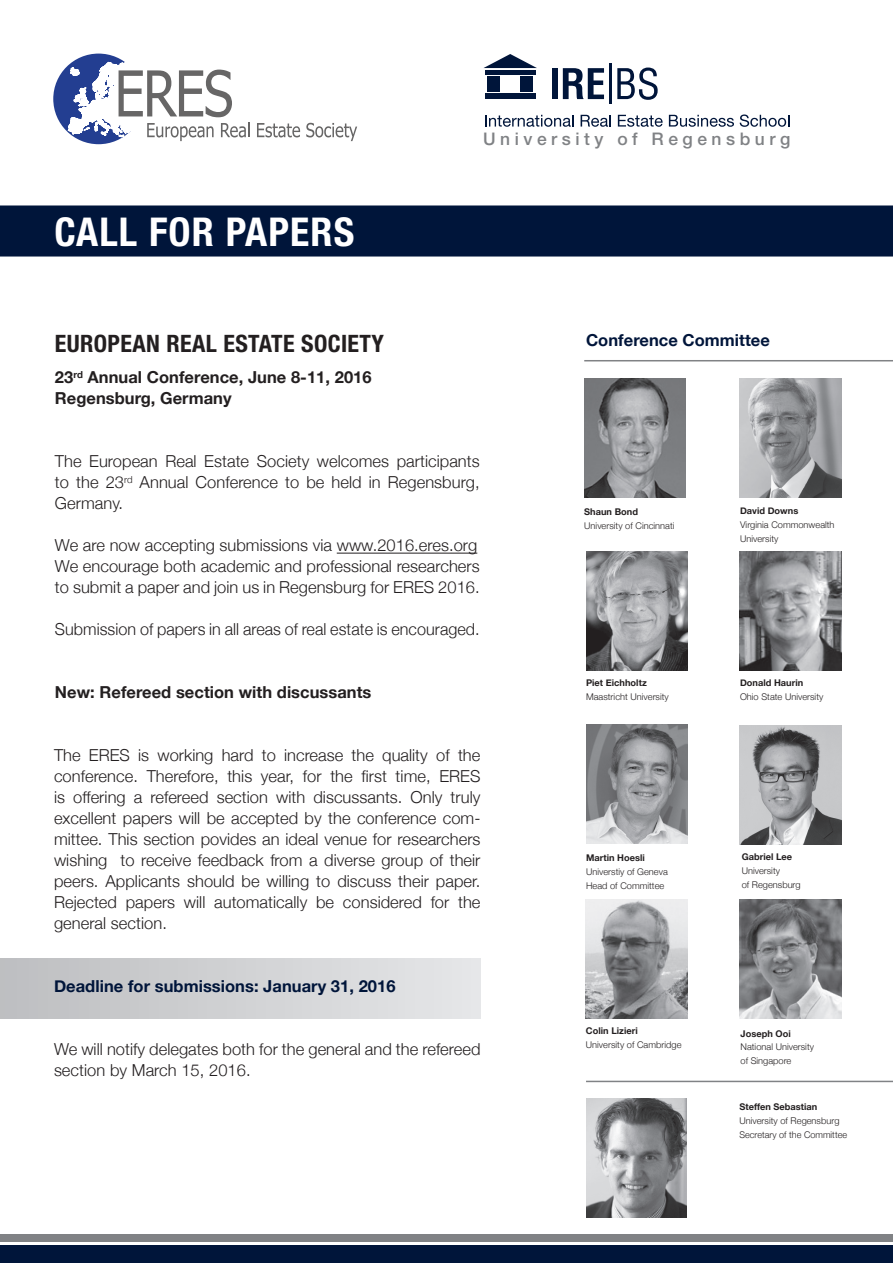
<style>
.page{position:relative;width:893px;height:1263px;background:#fff}
.page>*{position:absolute;margin:0;border:0;box-sizing:border-box;transform-origin:0 0}
.t1{font:700 condensed 39.75px "Helvetica Neue";letter-spacing:.03em;color:#fff}
.t2{font:700 condensed 24px "Helvetica Neue";letter-spacing:.015em;color:#231f20}
.t3{font:500 17.4px "Helvetica Neue";letter-spacing:.26em;color:#808285}
.t4{font:300 16.5px/21px "Helvetica Neue";letter-spacing:.005em;color:#231f20;text-align:justify}
.t5{font:700 16.5px/21px "Helvetica Neue";letter-spacing:.005em;color:#231f20}
.t6{font:700 16.5px "Helvetica Neue";letter-spacing:.005em;color:#00153a}
.t7{font:300 9.3px/13.8px "Helvetica Neue";letter-spacing:.005em;color:#231f20}
.t8{font:700 9.3px "Helvetica Neue";letter-spacing:.005em;color:#231f20}
</style>
<div class="page">
<div style="left:53px;top:54px;width:91px;height:90px;background:#233e91;border-radius:50%"></div>
<svg style="left:68px;top:58px;width:181px;height:83px"></svg>
<svg style="left:257px;top:123px;width:43px;height:14px"></svg>
<svg style="left:306px;top:123px;width:51px;height:18px"></svg>
<div style="left:0;top:959px;width:480px;height:59px;background:linear-gradient(to right,#bdbec0,#e5e6e8)"></div>
<div style="left:0;top:205px;width:893px;height:51px;background:#00153a"></div>
<div style="left:0;top:1234px;width:893px;height:8px;background:#808285"></div>
<div style="left:0;top:1246px;width:893px;height:17px;background:#00153a"></div>
<hr style="left:337px;top:553px;width:140px;height:1px;background:#231f20">
<hr style="left:610px;top:63px;width:2px;height:41px;background:#00153a">
<div style="left:552px;top:68px;width:5px;height:31px;background:#00153a"></div>
<svg style="left:563px;top:68px;width:41px;height:31px"></svg>
<svg style="left:617px;top:68px;width:41px;height:32px"></svg>
<svg style="left:485px;top:115px;width:89px;height:12px"></svg>
<svg style="left:581px;top:115px;width:30px;height:12px"></svg>
<svg style="left:618px;top:115px;width:45px;height:12px"></svg>
<svg style="left:669px;top:115px;width:65px;height:12px"></svg>
<svg style="left:740px;top:114px;width:49px;height:13px"></svg>
<div style="left:485px;top:94px;width:50px;height:5px;background:#00153a"></div>
<div style="left:485px;top:70px;width:50px;height:5px;background:#00153a"></div>
<svg style="left:483px;top:54px;width:54px;height:14px"></svg>
<div style="left:521px;top:77px;width:12px;height:15px;background:#00153a"></div>
<div style="left:487px;top:77px;width:13px;height:15px;background:#00153a"></div>
<img style="left:740px;top:725px;width:102px;height:119px">
<img style="left:740px;top:552px;width:102px;height:119px">
<img style="left:739px;top:899px;width:102px;height:119px">
<img style="left:740px;top:378px;width:102px;height:119px">
<img style="left:586px;top:725px;width:101px;height:119px">
<img style="left:586px;top:1099px;width:101px;height:119px">
<img style="left:586px;top:899px;width:101px;height:119px">
<img style="left:584px;top:378px;width:101px;height:119px">
<hr style="left:586px;top:1081px;width:307px;height:1px;background:#808285">
<hr style="left:584px;top:360px;width:309px;height:1px;background:#808285">
<img style="left:586px;top:552px;width:101px;height:119px">
<h1 class="t1" style="left:54px;top:208px;width:301px">CALL FOR PAPERS</h1>
<h2 class="t2" style="left:55px;top:329px;width:330px">EUROPEAN REAL ESTATE SOCIETY</h2>
<p class="t5" style="left:55px;top:367px;width:318px">23<sup>rd</sup> Annual Conference, June 8-11, 2016<br>Regensburg, Germany</p>
<p class="t3" style="left:483px;top:128px;width:309px">University of Regensburg</p>
<p class="t6" style="left:586px;top:330px;width:185px">Conference Committee</p>
<p class="t4" style="left:55px;top:451px;width:426px">The European Real Estate Society welcomes participants to the 23<sup>rd</sup> Annual Conference to be held in Regensburg, Germany.</p>
<p class="t4" style="left:55px;top:535px;width:426px;text-align:left">We are now accepting submissions via www.2016.eres.org<br>We encourage both academic and professional researchers to submit a paper and join us in Regensburg for ERES 2016.</p>
<p class="t4" style="left:55px;top:619px;width:426px">Submission of papers in all areas of real estate is encouraged.</p>
<p class="t5" style="left:55px;top:682px;width:318px">New: Refereed section with discussants</p>
<p class="t4" style="left:54px;top:745px;width:428px">The ERES is working hard to increase the quality of the conference. Therefore, this year, for the first time, ERES is offering a refereed section with discussants. Only truly excellent papers will be accepted by the conference com&shy;mittee. This section povides an ideal venue for researchers wishing to receive feedback from a diverse group of their peers. Applicants should be willing to discuss their paper.<br>Rejected papers will automatically be considered for the general section.</p>
<p class="t6" style="left:54px;top:976px;width:343px">Deadline for submissions: January 31, 2016</p>
<p class="t4" style="left:54px;top:1039px;width:428px">We will notify delegates both for the general and the refereed section by March 15, 2016.</p>
<p class="t8" style="left:584px;top:506px;width:55px">Shaun Bond</p>
<p class="t7" style="left:584px;top:519px;width:92px">University of Cincinnati</p>
<p class="t8" style="left:586px;top:677px;width:62px">Piet Eichholtz</p>
<p class="t7" style="left:586px;top:690px;width:84px">Maastricht University</p>
<p class="t8" style="left:740px;top:505px;width:60px">David Downs</p>
<p class="t7" style="left:740px;top:518px;width:96px">Virginia Commonwealth<br>University</p>
<p class="t8" style="left:740px;top:677px;width:65px">Donald Haurin</p>
<p class="t7" style="left:740px;top:690px;width:85px">Ohio State University</p>
<p class="t8" style="left:586px;top:852px;width:60px">Martin Hoesli</p>
<p class="t7" style="left:586px;top:864px;width:83px">Universtiy of Geneva<br>Head of Committee</p>
<p class="t8" style="left:586px;top:1025px;width:53px">Colin Lizieri</p>
<p class="t7" style="left:586px;top:1038px;width:97px">University of Cambridge</p>
<p class="t8" style="left:742px;top:851px;width:52px">Gabriel Lee</p>
<p class="t7" style="left:742px;top:864px;width:61px">University<br>of Regensburg</p>
<p class="t8" style="left:740px;top:1027px;width:52px">Joseph Ooi</p>
<p class="t7" style="left:740px;top:1040px;width:75px">National University of Singapore</p>
<p class="t8" style="left:739px;top:1101px;width:79px">Steffen Sebastian</p>
<p class="t7" style="left:739px;top:1113px;width:109px">University of Regensburg<br>Secretary of the Committee</p>
</div>
